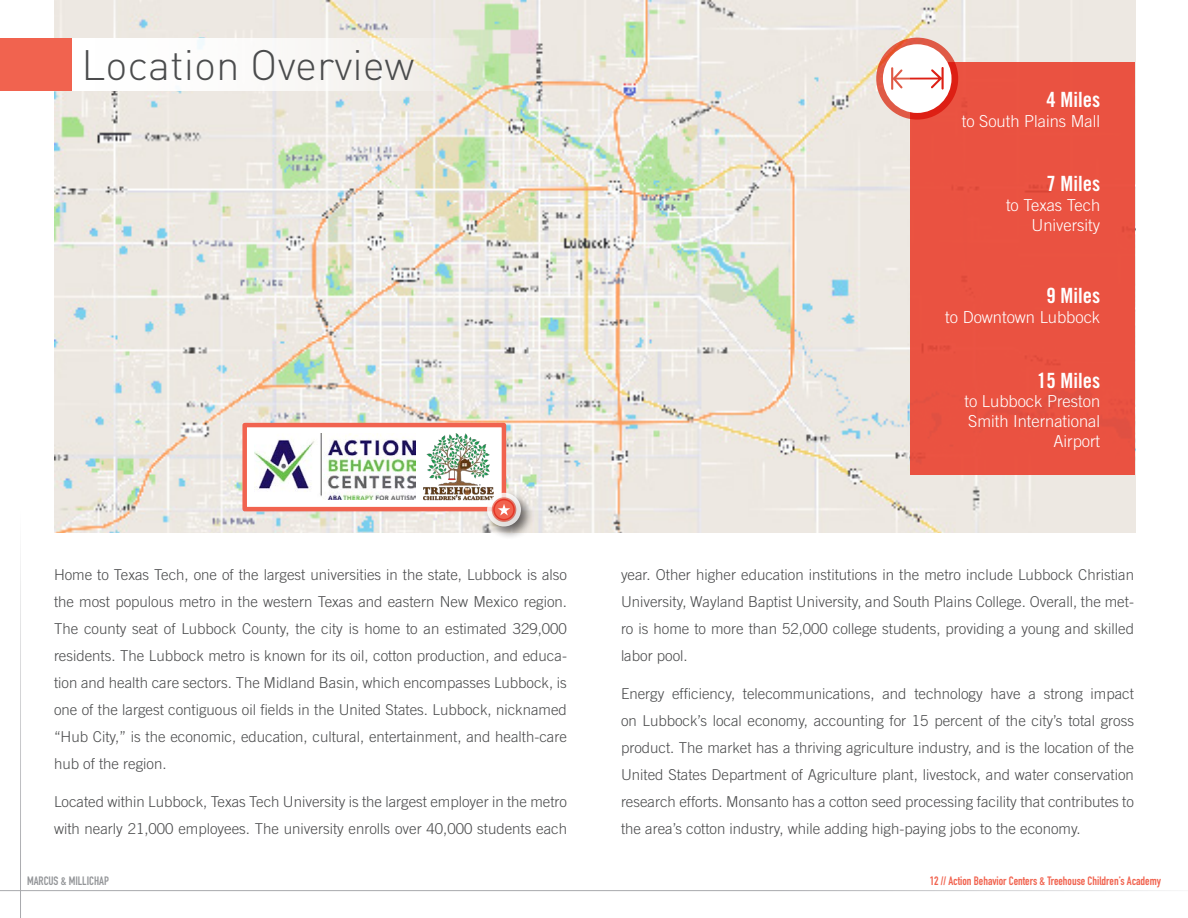
<style>
.page{position:relative;width:1188px;height:918px;background:#fff}
.page>*{position:absolute;margin:0;border:0;box-sizing:border-box;transform-origin:0 0}
.t1{font:300 42px "DIN Pro";color:#4b4c4d}
.t2{font:21px "Trade Gothic LT Std Bd Cn 20";color:#fff}
.t3{font:300 16.5px/19.8px "Trade Gothic LT Std";color:#fff;text-align:right}
.Paragraph_Style_1{font:300 15px/27px "Trade Gothic LT Std";color:#4b4c4d;text-align:justify}
.t4{font:700 12px "DIN Condensed";color:#f1634f}
.t5{font:700 12px "DIN Condensed";color:#939598}
</style>
<div class="page">
<img style="left:54px;top:0;width:1081px;height:532px">
<div style="left:910px;top:62px;width:225px;height:413px;background:#ea5241"></div>
<svg style="left:876px;top:38px;width:82px;height:82px"></svg>
<svg style="left:883px;top:44px;width:69px;height:69px"></svg>
<div style="left:0;top:38px;width:74px;height:53px;background:#f1634f"></div>
<svg style="left:72px;top:38px;width:403px;height:53px"></svg>
<div style="left:245px;top:425px;width:259px;height:84px;background:#fff"></div>
<img style="left:254px;top:434px;width:161px;height:65px">
<div style="left:242px;top:423px;width:264px;height:88px;border:4px solid #f1634f"></div>
<img style="left:424px;top:434px;width:70px;height:67px">
<div style="left:485px;top:490px;width:49px;height:50px;background:#231f20;opacity:.7"></div>
<svg style="left:487px;top:493px;width:34px;height:34px"></svg>
<svg style="left:493px;top:499px;width:22px;height:21px"></svg>
<svg style="left:498px;top:504px;width:12px;height:12px"></svg>
<div style="left:492px;top:497px;width:24px;height:25px;border:3px solid #f1634f;border-radius:50%"></div>
<hr style="left:0;top:890px;width:1188px;height:1px;background:#a8a9ad">
<hr style="left:20px;top:486px;width:1px;height:432px;background:#a8a9ad">
<p class="t1" style="left:81px;top:37px;width:334px">Location Overview</p>
<p class="Paragraph_Style_1" style="left:54px;top:561px;width:515px">Home to Texas Tech, one of the largest universities in the state, Lubbock is also the most populous metro in the western Texas and eastern New Mexico region.<br>The county seat of Lubbock County, the city is home to an estimated 329,000 residents. The Lubbock metro is known for its oil, cotton production, and educa&shy;tion and health care sectors. The Midland Basin, which encompasses Lubbock, is one of the largest contiguous oil fields in the United States. Lubbock, nicknamed “Hub City,” is the economic, education, cultural, entertainment, and health-care hub of the region.</p>
<p class="Paragraph_Style_1" style="left:54px;top:788px;width:515px">Located within Lubbock, Texas Tech University is the largest employer in the metro with nearly 21,000 employees. The university enrolls over 40,000 students each</p>
<p class="t2" style="left:1047px;top:87px;width:55px">4 Miles</p>
<p class="t3" style="left:962px;top:111px;width:140px">to South Plains Mall</p>
<p class="t2" style="left:1047px;top:171px;width:55px">7 Miles</p>
<p class="t3" style="left:1006px;top:195px;width:96px">to Texas Tech<br>University</p>
<p class="t2" style="left:1047px;top:283px;width:55px">9 Miles</p>
<p class="t3" style="left:945px;top:307px;width:156px">to Downtown Lubbock</p>
<p class="t2" style="left:1037px;top:367px;width:64px">15 Miles</p>
<p class="t3" style="left:965px;top:391px;width:137px">to Lubbock Preston<br>Smith International<br>Airport</p>
<p class="Paragraph_Style_1" style="left:621px;top:561px;width:515px">year. Other higher education institutions in the metro include Lubbock Christian University, Wayland Baptist University, and South Plains College. Overall, the met&shy;ro is home to more than 52,000 college students, providing a young and skilled labor pool.</p>
<p class="Paragraph_Style_1" style="left:621px;top:680px;width:515px">Energy efficiency, telecommunications, and technology have a strong impact on Lubbock’s local economy, accounting for 15 percent of the city’s total gross product. The market has a thriving agriculture industry, and is the location of the United States Department of Agriculture plant, livestock, and water conservation research efforts. Monsanto has a cotton seed processing facility that contributes to the area’s cotton industry, while adding high-paying jobs to the economy.</p>
<p class="t5" style="left:27px;top:873px;width:83px">MARCUS &amp; MILLICHAP</p>
<p class="t4" style="left:930px;top:873px;width:233px">12 // Action Behavior Centers &amp; Treehouse Children’s Academy</p>
</div>
